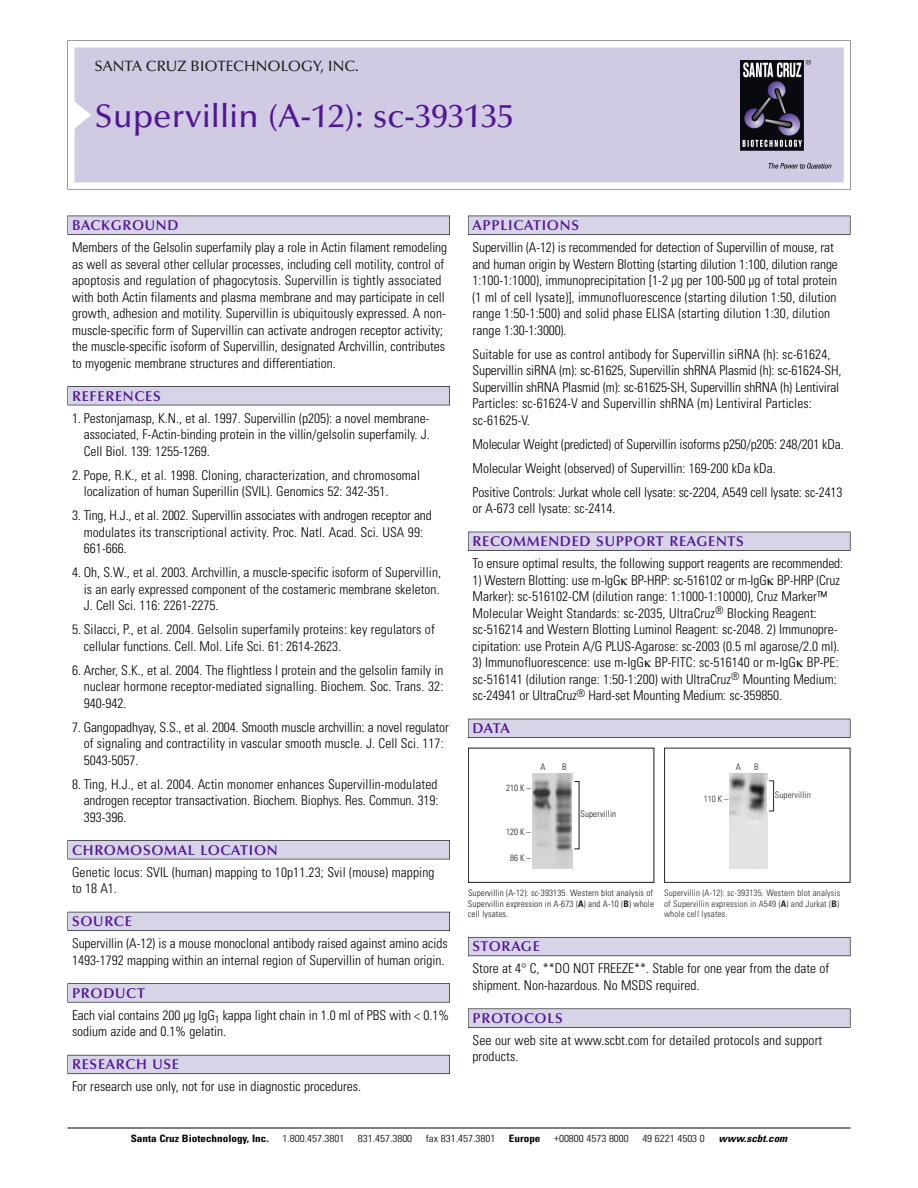
<style>
.page{position:relative;width:918px;height:1188px;background:#fff}
.page>*{position:absolute;margin:0;border:0;box-sizing:border-box;transform-origin:0 0}
.t1{font:500 33px "Optima";color:#511695}
.t2{font:500 15px "Optima";color:#231f20}
.t3{font:600 14.25px "Optima";letter-spacing:.05em;color:#511695}
.t4{font:300 condensed 13.5px/16.5px "Univers";color:#000}
.t5{font:300 condensed 10.2px "Univers";color:#000;scale:1.1 1}
.t6{font:700 condensed 10.2px "Univers";color:#000;scale:1.1 1}
.t7{font:italic 700 condensed 10.2px "Univers";color:#000;scale:1.1 1}
.t8{font:300 condensed 9px/10.5px "Univers";letter-spacing:.015em;color:#191919;text-align:justify}
.t9{font:300 condensed 9px/10.5px "Univers";letter-spacing:.015em;color:#272627}
.s1{font-weight:700}
</style>
<div class="page">
<svg style="left:68px;top:40px;width:783px;height:149px"></svg>
<div style="left:74px;top:47px;width:770px;height:135px;background:#d1cae3"></div>
<img style="left:741px;top:60px;width:90px;height:108px">
<div style="left:68px;top:216px;width:382px;height:19px;background:#535256"></div>
<div style="left:68px;top:216px;width:381px;height:18px;background:#d7d4e8"></div>
<div style="left:68px;top:386px;width:382px;height:19px;background:#515155"></div>
<div style="left:68px;top:387px;width:381px;height:18px;background:#d7d4e8"></div>
<div style="left:68px;top:840px;width:382px;height:19px;background:#545357"></div>
<div style="left:68px;top:841px;width:381px;height:18px;background:#d7d4e8"></div>
<div style="left:68px;top:912px;width:382px;height:19px;background:#535259"></div>
<div style="left:68px;top:912px;width:381px;height:18px;background:#d7d4e8"></div>
<svg style="left:68px;top:983px;width:382px;height:20px"></svg>
<div style="left:68px;top:984px;width:381px;height:18px;background:#d7d4e8"></div>
<div style="left:68px;top:1055px;width:382px;height:19px;background:#64626c"></div>
<div style="left:68px;top:1055px;width:381px;height:18px;background:#d7d4e8"></div>
<div style="left:468px;top:216px;width:382px;height:19px;background:#535256"></div>
<div style="left:468px;top:216px;width:382px;height:18px;background:#d7d4e8"></div>
<div style="left:468px;top:532px;width:382px;height:19px;background:#525156"></div>
<div style="left:468px;top:532px;width:382px;height:18px;background:#d7d4e8"></div>
<div style="left:468px;top:719px;width:382px;height:19px;background:#515057"></div>
<div style="left:468px;top:719px;width:382px;height:18px;background:#d7d4e8"></div>
<div style="left:468px;top:937px;width:382px;height:19px;background:#5e5d65"></div>
<div style="left:468px;top:938px;width:382px;height:18px;background:#d7d4e8"></div>
<div style="left:468px;top:1009px;width:382px;height:19px;background:#58575a"></div>
<div style="left:468px;top:1009px;width:382px;height:18px;background:#d7d4e8"></div>
<hr style="left:68px;top:1128px;width:782px;height:1px;background:#000">
<div style="left:664px;top:748px;width:186px;height:135px;border:1px solid #272627"></div>
<img style="left:730px;top:773px;width:37px;height:95px">
<div style="left:769px;top:781px;width:5px;height:30px;border:1px solid #272627"></div>
<div style="left:468px;top:748px;width:186px;height:135px;border:1px solid #191919"></div>
<img style="left:532px;top:773px;width:41px;height:95px">
<p class="t2" style="left:94px;top:60px;width:266px">SANTA CRUZ BIOTECHNOLOGY, INC.</p>
<p class="t1" style="left:94px;top:102px;width:421px">Supervillin (A-12): sc-393135</p>
<p class="t3" style="left:72px;top:219px;width:108px">BACKGROUND</p>
<p class="t4" style="left:72px;top:240px;width:377px">Members of the Gelsolin superfamily play a role in Actin filament remodeling as well as several other cellular processes, including cell motility, control of apoptosis and regulation of phagocytosis. Supervillin is tightly associated with both Actin filaments and plasma membrane and may participate in cell growth, adhesion and motility. Supervillin is ubiquitously expressed. A non&shy;muscle-specific form of Supervillin can activate androgen receptor activity; the muscle-specific isoform of Supervillin, designated Archvillin, contributes to myogenic membrane structures and differentiation.</p>
<p class="t3" style="left:72px;top:390px;width:90px">REFERENCES</p>
<p class="t4" style="left:84px;top:411px;width:348px;text-align:justify;text-indent:-12px">1. Pestonjamasp, K.N., et al. 1997. Supervillin (p205): a novel membrane&shy;associated, F-Actin-binding protein in the villin/gelsolin superfamily. J.<br>Cell Biol. 139: 1255-1269.</p>
<p class="t4" style="left:84px;top:468px;width:338px;text-indent:-12px">2. Pope, R.K., et al. 1998. Cloning, characterization, and chromosomal localization of human Superillin (SVIL). Genomics 52: 342-351.</p>
<p class="t4" style="left:84px;top:508px;width:350px;text-indent:-12px">3. Ting, H.J., et al. 2002. Supervillin associates with androgen receptor and modulates its transcriptional activity. Proc. Natl. Acad. Sci. USA 99:<br>661-666.</p>
<p class="t4" style="left:84px;top:565px;width:359px;text-align:justify;text-indent:-12px">4. Oh, S.W., et al. 2003. Archvillin, a muscle-specific isoform of Supervillin, is an early expressed component of the costameric membrane skeleton.<br>J. Cell Sci. 116: 2261-2275.</p>
<p class="t4" style="left:84px;top:622px;width:353px;text-indent:-12px">5. Silacci, P., et al. 2004. Gelsolin superfamily proteins: key regulators of cellular functions. Cell. Mol. Life Sci. 61: 2614-2623.</p>
<p class="t4" style="left:84px;top:663px;width:361px;text-align:justify;text-indent:-12px">6. Archer, S.K., et al. 2004. The flightless I protein and the gelsolin family in nuclear hormone receptor-mediated signalling. Biochem. Soc. Trans. 32:<br>940-942.</p>
<p class="t4" style="left:84px;top:720px;width:367px;text-indent:-12px">7. Gangopadhyay, S.S., et al. 2004. Smooth muscle archvillin: a novel regulator of signaling and contractility in vascular smooth muscle. J. Cell Sci. 117:<br>5043-5057.</p>
<p class="t4" style="left:84px;top:777px;width:356px;text-align:justify;text-indent:-12px">8. Ting, H.J., et al. 2004. Actin monomer enhances Supervillin-modulated androgen receptor transactivation. Biochem. Biophys. Res. Commun. 319:<br>393-396.</p>
<p class="t3" style="left:72px;top:844px;width:207px">CHROMOSOMAL LOCATION</p>
<p class="t4" style="left:72px;top:865px;width:364px">Genetic locus: SVIL (human) mapping to 10p11.23; Svil (mouse) mapping to 18 A1.</p>
<p class="t3" style="left:72px;top:915px;width:61px">SOURCE</p>
<p class="t4" style="left:72px;top:937px;width:377px">Supervillin (A-12) is a mouse monoclonal antibody raised against amino acids<br>1493-1792 mapping within an internal region of Supervillin of human origin.</p>
<p class="t3" style="left:72px;top:987px;width:74px">PRODUCT</p>
<p class="t4" style="left:72px;top:1008px;width:378px">Each vial contains 200 µg IgG<sub>1</sub> kappa light chain in 1.0 ml of PBS with &lt; 0.1% sodium azide and 0.1% gelatin.</p>
<p class="t3" style="left:72px;top:1059px;width:109px">RESEARCH USE</p>
<p class="t4" style="left:72px;top:1080px;width:291px">For research use only, not for use in diagnostic procedures.</p>
<p class="t3" style="left:473px;top:219px;width:108px">APPLICATIONS</p>
<p class="t4" style="left:473px;top:240px;width:367px">Supervillin (A-12) is recommended for detection of Supervillin of mouse, rat and human origin by Western Blotting (starting dilution 1:100, dilution range 1:100-1:1000), immunoprecipitation [1-2 µg per 100-500 µg of total protein (1 ml of cell lysate)], immunofluorescence (starting dilution 1:50, dilution range 1:50-1:500) and solid phase ELISA (starting dilution 1:30, dilution range 1:30-1:3000).</p>
<p class="t4" style="left:473px;top:347px;width:370px">Suitable for use as control antibody for Supervillin siRNA (h): sc-61624, Supervillin siRNA (m): sc-61625, Supervillin shRNA Plasmid (h): sc-61624-SH, Supervillin shRNA Plasmid (m): sc-61625-SH, Supervillin shRNA (h) Lentiviral Particles: sc-61624-V and Supervillin shRNA (m) Lentiviral Particles: sc-61625-V.</p>
<p class="t4" style="left:473px;top:437px;width:372px">Molecular Weight (predicted) of Supervillin isoforms p250/p205: 248/201 kDa.</p>
<p class="t4" style="left:473px;top:461px;width:305px">Molecular Weight (observed) of Supervillin: 169-200 kDa kDa.</p>
<p class="t4" style="left:473px;top:485px;width:371px">Positive Controls: Jurkat whole cell lysate: sc-2204, A549 cell lysate: sc-2413 or A-673 cell lysate: sc-2414.</p>
<p class="t3" style="left:473px;top:535px;width:273px">RECOMMENDED SUPPORT REAGENTS</p>
<p class="t4" style="left:473px;top:556px;width:372px">To ensure optimal results, the following support reagents are recommended:</p>
<p class="t4" style="left:473px;top:573px;width:369px">1) Western Blotting: use m-IgG BP-HRP: sc-516102 or m-IgG BP-HRP (Cruz Marker): sc-516102-CM (dilution range: 1:1000-1:10000), Cruz Marker™ Molecular Weight Standards: sc-2035, UltraCruz<sup>®</sup> Blocking Reagent: sc-516214 and Western Blotting Luminol Reagent: sc-2048. 2) Immunopre&shy;cipitation: use Protein A/G PLUS-Agarose: sc-2003 (0.5 ml agarose/2.0 ml).</p>
<p class="t4" style="left:473px;top:655px;width:368px">3) Immunofluorescence: use m-IgG BP-FITC: sc-516140 or m-IgG BP-PE: sc-516141 (dilution range: 1:50-1:200) with UltraCruz<sup>®</sup> Mounting Medium: sc-24941 or UltraCruz<sup>®</sup> Hard-set Mounting Medium: sc-359850.</p>
<p class="t3" style="left:473px;top:722px;width:39px">DATA</p>
<p class="t8" style="left:506px;top:784px;width:26px">210 K –</p>
<p class="t8" style="left:506px;top:827px;width:26px">120 K –</p>
<p class="t8" style="left:510px;top:854px;width:22px">86K–</p>
<p class="t8" style="left:541px;top:762px;width:7px">A</p>
<p class="t8" style="left:562px;top:762px;width:6px">B</p>
<p class="t8" style="left:580px;top:810px;width:37px">Supervillin</p>
<p class="t9" style="left:736px;top:762px;width:7px">A</p>
<p class="t9" style="left:754px;top:762px;width:6px">B</p>
<p class="t9" style="left:704px;top:795px;width:26px">110 K –</p>
<p class="t9" style="left:775px;top:791px;width:37px">Supervillin</p>
<p class="t8" style="left:468px;top:889px;width:188px">Supervillin (A-12): sc-393135. Western blot analysis of Supervillin expression in A-673 (<span class="s1">A</span>) and A-10 (<span class="s1">B</span>) whole cell lysates.</p>
<p class="t9" style="left:664px;top:889px;width:178px">Supervillin (A-12): sc-393135. Western blot analysis of Supervillin expression in A549 (<span class="s1">A</span>) and Jurkat (<span class="s1">B</span>) whole cell lysates.</p>
<p class="t3" style="left:473px;top:941px;width:69px">STORAGE</p>
<p class="t4" style="left:473px;top:962px;width:358px">Store at 4° C, **DO NOT FREEZE**. Stable for one year from the date of shipment. Non-hazardous. No MSDS required.</p>
<p class="t3" style="left:473px;top:1012px;width:92px">PROTOCOLS</p>
<p class="t4" style="left:473px;top:1033px;width:351px">See our web site at www.scbt.com for detailed protocols and support products.</p>
<p class="t6" style="left:131px;top:1135px;width:127px">Santa Cruz Biotechnology, Inc.</p>
<p class="t5" style="left:282px;top:1135px;width:58px">1.800.457.3801</p>
<p class="t5" style="left:358px;top:1135px;width:51px">831.457.3800</p>
<p class="t5" style="left:426px;top:1135px;width:65px">fax 831.457.3801</p>
<p class="t6" style="left:509px;top:1135px;width:30px">Europe</p>
<p class="t5" style="left:554px;top:1135px;width:69px">+00800 4573 8000</p>
<p class="t5" style="left:642px;top:1135px;width:58px">49 6221 4503 0</p>
<p class="t7" style="left:719px;top:1135px;width:66px">www.scbt.com</p>
</div>
